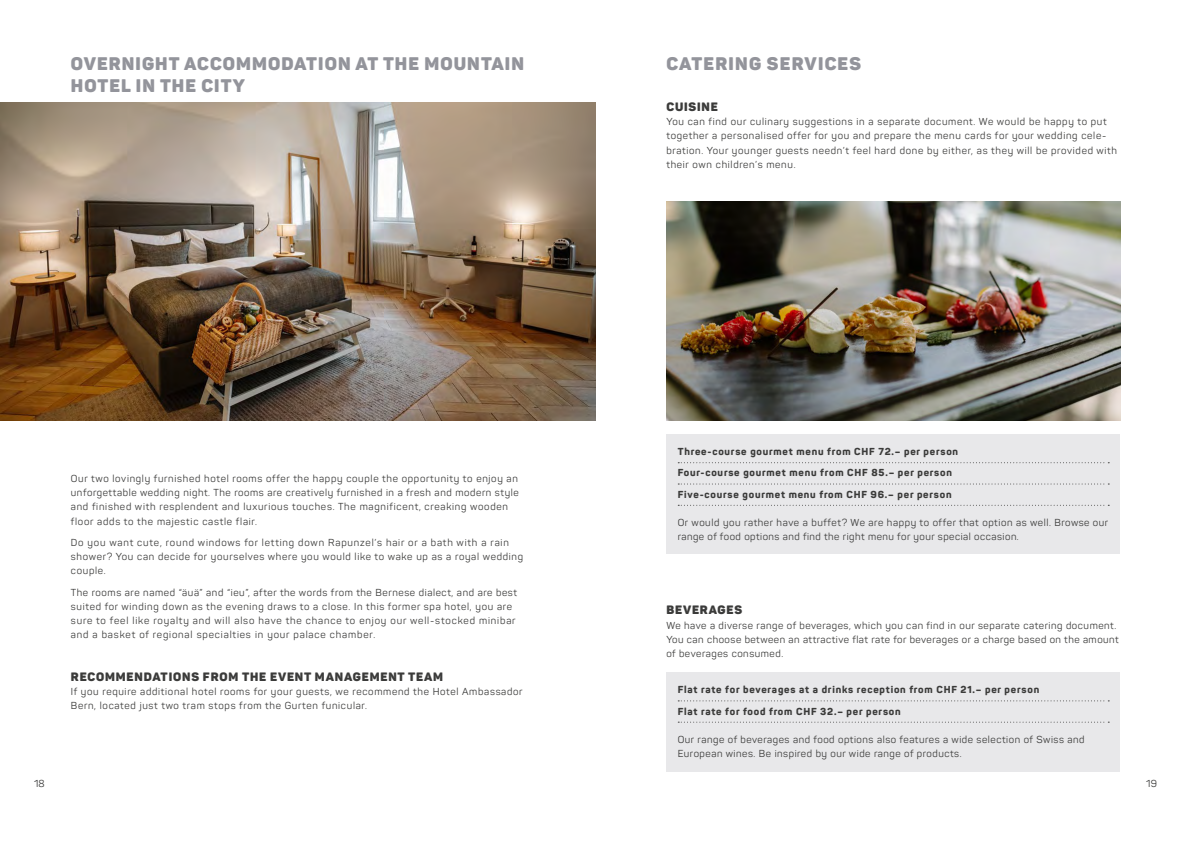
<style>
.page{position:relative;width:1191px;height:842px;background:#fff}
.page>*{position:absolute;margin:0;border:0;box-sizing:border-box;transform-origin:0 0}
.t1{font:18px/21.6px "Panton Black Caps";letter-spacing:.06em;color:#93949b}
.t2{font:12px "Panton Black Caps";letter-spacing:.07em;color:#3b3b3a}
.t3{font:10px/14.2px "Panton";letter-spacing:.07em;color:#3b3b3a}
.t4{font:10px/14.2px "Panton";letter-spacing:.05em;color:#3b3b3a}
.t5{font:800 10px/21.3px "Panton";letter-spacing:.08em;color:#3b3b3a}
</style>
<div class="page">
<img style="left:0;top:102px;width:595px;height:318px">
<img style="left:666px;top:202px;width:454px;height:218px">
<div style="left:666px;top:434px;width:454px;height:119px;background:#e8e8ea"></div>
<svg style="left:678px;top:462px;width:431px;height:1px"></svg>
<svg style="left:678px;top:483px;width:431px;height:1px"></svg>
<svg style="left:678px;top:505px;width:431px;height:1px"></svg>
<div style="left:666px;top:672px;width:454px;height:99px;background:#e8e8ea"></div>
<svg style="left:678px;top:700px;width:431px;height:1px"></svg>
<svg style="left:678px;top:722px;width:431px;height:1px"></svg>
<h1 class="t1" style="left:71px;top:53px;width:454px">OVERNIGHT ACCOMMODATION AT THE MOUNTAIN<br>HOTEL IN THE CITY</h1>
<p class="t3" style="left:71px;top:471px;width:449px">Our two lovingly furnished hotel rooms offer the happy couple the opportunity to enjoy an unforgettable wedding night. The rooms are creatively furnished in a fresh and modern style and finished with resplendent and luxurious touches. The magnificent, creaking wooden floor adds to the majestic castle flair.</p>
<p class="t3" style="left:71px;top:535px;width:454px">Do you want cute, round windows for letting down Rapunzel’s hair or a bath with a rain shower? You can decide for yourselves where you would like to wake up as a royal wedding couple.</p>
<p class="t3" style="left:71px;top:585px;width:448px">The rooms are named “äuä” and “ieu”, after the words from the Bernese dialect, and are best suited for winding down as the evening draws to a close. In this former spa hotel, you are sure to feel like royalty and will also have the chance to enjoy our well-stocked minibar and a basket of regional specialties in your palace chamber.</p>
<p class="t2" style="left:71px;top:669px;width:374px">RECOMMENDATIONS FROM THE EVENT MANAGEMENT TEAM</p>
<p class="t3" style="left:71px;top:684px;width:453px">If you require additional hotel rooms for your guests, we recommend the Hotel Ambassador<br>Bern, located just two tram stops from the Gurten funicular.</p>
<h1 class="t1" style="left:666px;top:53px;width:196px">CATERING SERVICES</h1>
<p class="t2" style="left:666px;top:99px;width:53px">CUISINE</p>
<p class="t3" style="left:666px;top:115px;width:452px">You can find our culinary suggestions in a separate document. We would be happy to put together a personalised offer for you and prepare the menu cards for your wedding cele&shy;bration. Your younger guests needn’t feel hard done by either, as they will be provided with their own children’s menu.</p>
<p class="t5" style="left:677px;top:441px;width:282px">Three-course gourmet menu from CHF 72.– per person<br>Four-course gourmet menu from CHF 85.– per person<br>Five-course gourmet menu from CHF 96.– per person</p>
<p class="t4" style="left:677px;top:515px;width:432px">Or would you rather have a buffet? We are happy to offer that option as well. Browse our range of food options and find the right menu for your special occasion.</p>
<p class="t2" style="left:666px;top:602px;width:77px">BEVERAGES</p>
<p class="t4" style="left:666px;top:618px;width:454px">We have a diverse range of beverages, which you can find in our separate catering document.<br>You can choose between an attractive flat rate for beverages or a charge based on the amount of beverages consumed.</p>
<p class="t5" style="left:677px;top:679px;width:363px">Flat rate for beverages at a drinks reception from CHF 21.– per person<br>Flat rate for food from CHF 32.– per person</p>
<p class="t3" style="left:677px;top:732px;width:408px">Our range of beverages and food options also features a wide selection of Swiss and<br>European wines. Be inspired by our wide range of products.</p>
<p class="t3" style="left:34px;top:776px;width:12px">18</p>
<p class="t3" style="left:1146px;top:776px;width:12px">19</p>
</div>
